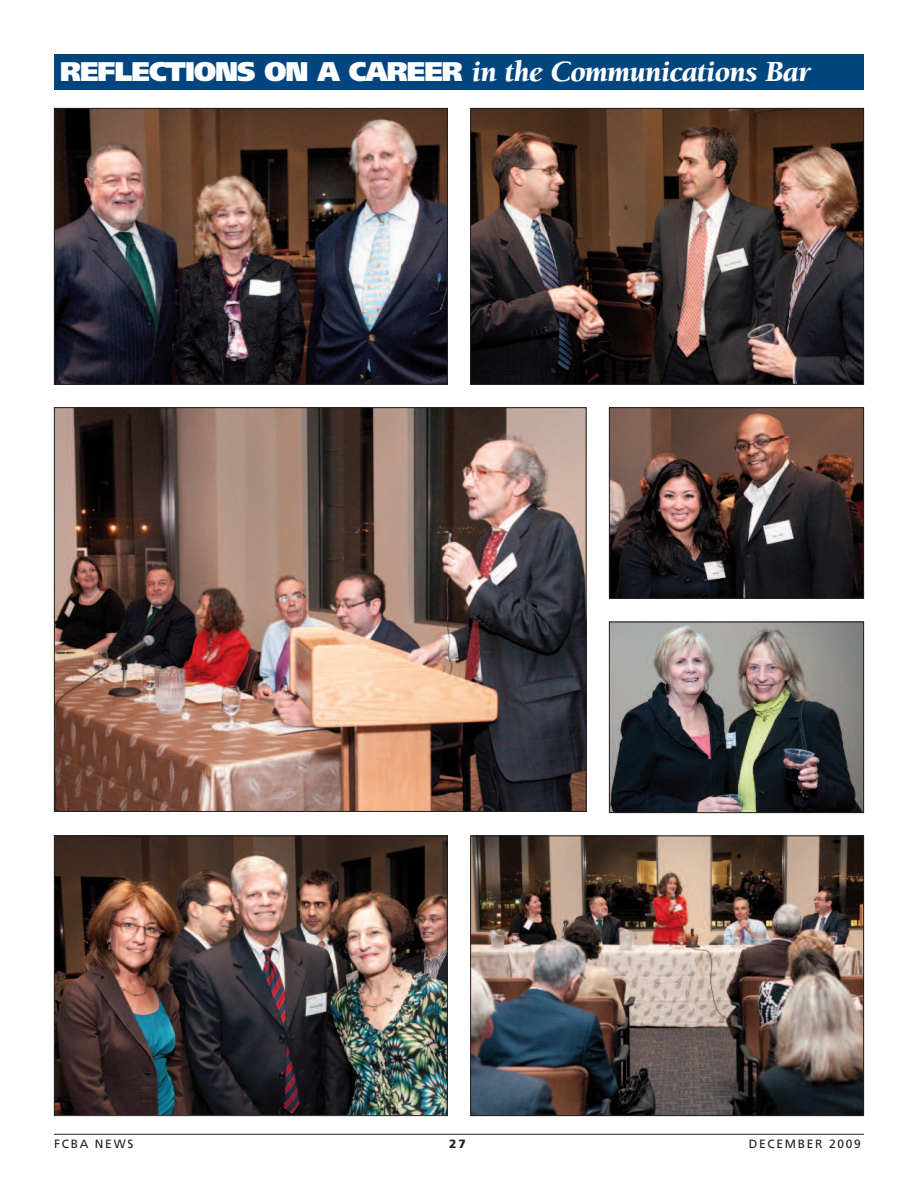
<style>
.page{position:relative;width:918px;height:1188px;background:#fff}
.page>*{position:absolute;margin:0;border:0;box-sizing:border-box;transform-origin:0 0}
.t1{font:italic 900 30px "Berkeley";letter-spacing:-.015em;color:#fff}
.t2{font:12px "Frutiger";letter-spacing:.14em;color:#231f20}
.t3{font:900 12px "Frutiger";color:#231f20}
.s1{font-family:"Frutiger";font-style:normal;font-size:27px}
</style>
<div class="page">
<hr style="left:54px;top:1134px;width:810px;height:1px;background:#231f20">
<div style="left:54px;top:54px;width:810px;height:36px;background:#01457f"></div>
<img style="left:56px;top:409px;width:528px;height:401px">
<img style="left:611px;top:409px;width:251px;height:188px">
<div style="left:609px;top:407px;width:255px;height:192px;border:1px solid #231f20"></div>
<img style="left:611px;top:624px;width:251px;height:187px">
<div style="left:609px;top:622px;width:255px;height:191px;border:1px solid #231f20"></div>
<img style="left:56px;top:838px;width:390px;height:276px">
<div style="left:54px;top:836px;width:394px;height:280px;border:1px solid #231f20"></div>
<img style="left:472px;top:838px;width:390px;height:276px">
<div style="left:470px;top:836px;width:394px;height:280px;border:1px solid #231f20"></div>
<img style="left:56px;top:110px;width:390px;height:273px">
<div style="left:54px;top:108px;width:394px;height:277px;border:1px solid #231f20"></div>
<img style="left:472px;top:110px;width:390px;height:273px">
<div style="left:470px;top:108px;width:394px;height:277px;border:1px solid #231f20"></div>
<p class="t1" style="left:60px;top:60px;width:752px"><span class="s1">REFLECTIONS ON A CAREER</span> in the Communications Bar</p>
<p class="t2" style="left:54px;top:1139px;width:81px">FCBA NEWS</p>
<p class="t3" style="left:449px;top:1139px;width:18px">27</p>
<p class="t2" style="left:749px;top:1139px;width:114px">DECEMBER 2009</p>
</div>
